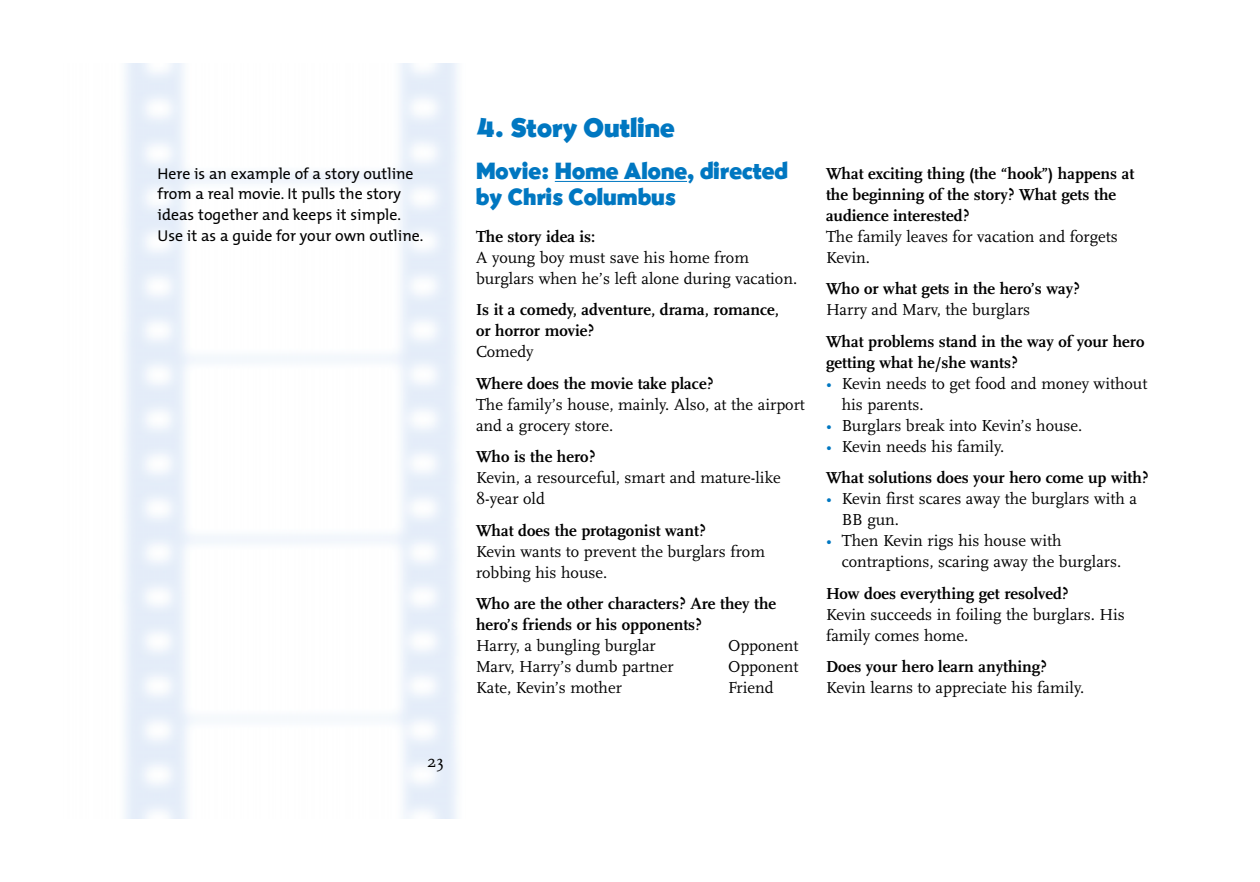
<style>
.page{position:relative;width:1260px;height:882px;background:#fff}
.page>*{position:absolute;margin:0;border:0;box-sizing:border-box;transform-origin:0 0}
.t1{font:28px "New Bernhard Gothic Ext Hvy";color:#0077c1}
.t2{font:24.5px/26.2px "New Bernhard Gothic Ext Hvy";color:#0077c1}
.t3{font:17.5px "Scala";color:#000}
.t4{font:16.62px/21px "Scala";color:#000}
.t5{font:700 16.62px/21px "Scala";color:#000}
.t6{font:15.75px/21px "The Mix";color:#000}
.s1{color:#0077c1}
.s2{font-weight:400;color:#0077c1}
.s3{font-weight:400}
</style>
<div class="page">
<hr style="left:555px;top:181px;width:132px;height:1px;background:#0077c1">
<p class="t6" style="left:158px;top:165px;width:267px">Here is an example of a story outline from a real movie. It pulls the story ideas together and keeps it simple.<br>Use it as a guide for your own outline.</p>
<p class="t3" style="left:427px;top:753px;width:18px">23</p>
<h1 class="t1" style="left:476px;top:116px;width:200px">4. Story Outline</h1>
<h2 class="t2" style="left:476px;top:160px;width:314px">Movie: Home Alone, directed by Chris Columbus</h2>
<p class="t5" style="left:476px;top:227px;width:121px">The story idea is:</p>
<p class="t4" style="left:476px;top:248px;width:323px">A young boy must save his home from burglars when he’s left alone during vacation.</p>
<p class="t5" style="left:476px;top:301px;width:305px">Is it a comedy, adventure, drama, romance, or horror movie?</p>
<p class="t4" style="left:476px;top:343px;width:59px">Comedy</p>
<p class="t5" style="left:476px;top:374px;width:239px">Where does the movie take place?</p>
<p class="t4" style="left:476px;top:395px;width:330px">The family’s house, mainly. Also, at the airport and a grocery store.</p>
<p class="t5" style="left:476px;top:448px;width:121px">Who is the hero?</p>
<p class="t4" style="left:476px;top:469px;width:306px">Kevin, a resourceful, smart and mature-like<br>8-year old</p>
<p class="t5" style="left:476px;top:521px;width:231px">What does the protagonist want?</p>
<p class="t4" style="left:476px;top:542px;width:291px">Kevin wants to prevent the burglars from robbing his house.</p>
<p class="t5" style="left:476px;top:595px;width:302px">Who are the other characters? Are they the hero’s friends or his opponents?</p>
<p class="t4" style="left:476px;top:637px;width:181px">Harry, a bungling burglar</p>
<p class="t4" style="left:728px;top:637px;width:72px">Opponent</p>
<p class="t4" style="left:476px;top:658px;width:199px">Marv, Harry’s dumb partner</p>
<p class="t4" style="left:728px;top:658px;width:72px">Opponent</p>
<p class="t4" style="left:476px;top:679px;width:147px">Kate, Kevin’s mother</p>
<p class="t4" style="left:728px;top:679px;width:47px">Friend</p>
<p class="t5" style="left:826px;top:164px;width:310px">What exciting thing (the “hook”) happens at the beginning of the story? What gets the audience interested?</p>
<p class="t4" style="left:826px;top:227px;width:293px">The family leaves for vacation and forgets<br>Kevin.</p>
<p class="t5" style="left:826px;top:280px;width:255px">Who or what gets in the hero’s way?</p>
<p class="t4" style="left:826px;top:301px;width:206px">Harry and Marv, the burglars</p>
<p class="t5" style="left:826px;top:332px;width:320px">What problems stand in the way of your hero getting what he/she wants?</p>
<p class="t4" style="left:842px;top:374px;width:307px;text-indent:-16px"><span class="s1">•</span> Kevin needs to get food and money without his parents.</p>
<p class="t4" style="left:826px;top:416px;width:258px"><span class="s1">•</span> Burglars break into Kevin’s house.</p>
<p class="t5" style="left:826px;top:432px;width:324px;line-height:31.5px"><span class="s2">•</span> <span class="s3">Kevin needs his family.<br></span>What solutions does your hero come up with?</p>
<p class="t4" style="left:842px;top:490px;width:297px;text-indent:-16px"><span class="s1">•</span> Kevin first scares away the burglars with a<br>BB gun.</p>
<p class="t4" style="left:842px;top:532px;width:281px;text-indent:-16px"><span class="s1">•</span> Then Kevin rigs his house with contraptions, scaring away the burglars.</p>
<p class="t5" style="left:826px;top:584px;width:244px">How does everything get resolved?</p>
<p class="t4" style="left:826px;top:605px;width:300px">Kevin succeeds in foiling the burglars. His family comes home.</p>
<p class="t5" style="left:826px;top:658px;width:223px">Does your hero learn anything?</p>
<p class="t4" style="left:826px;top:679px;width:260px">Kevin learns to appreciate his family.</p>
</div>
